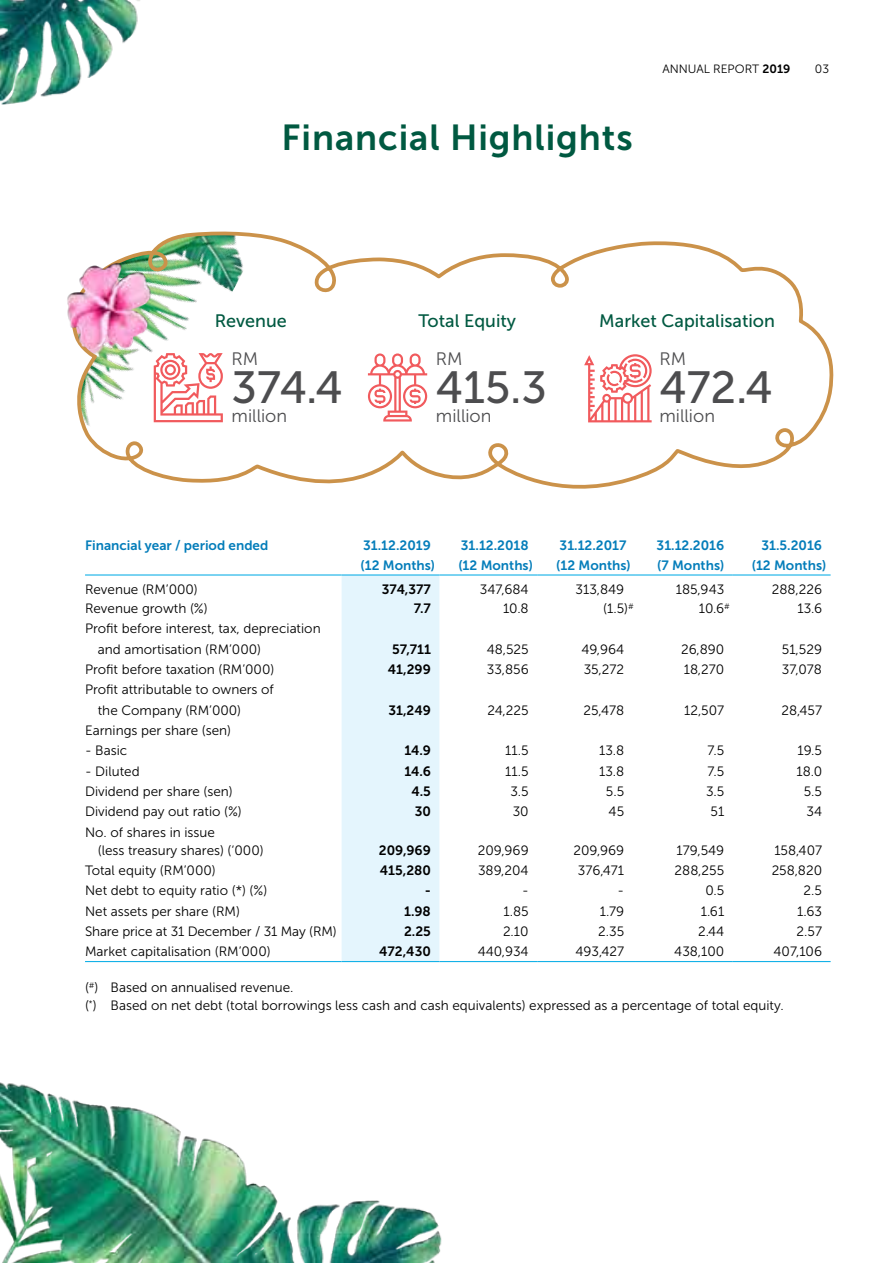
<style>
.page{position:relative;width:893px;height:1263px;background:#fff}
.page>*{position:absolute;margin:0;border:0;box-sizing:border-box;transform-origin:0 0}
.t1{font:45px "Museo Sans 500";color:#4d4d4f}
.t2{font:36px "Museo Sans 700";letter-spacing:.025em;color:#005941}
.t3{font:18px "Museo Sans 500";color:#005941}
.t4{font:18px "Museo Sans 300";color:#4d4d4f}
.t5{font:13.5px/20.4px "Museo Sans 300";color:#000}
.t6{font:13.5px "Museo Sans 700";color:#047dba}
.t7{font:13.5px "Museo Sans 700";color:#000}
.t8{font:12px "Museo Sans 300";color:#000}
.s1{font-family:"Museo Sans 700"}
</style>
<div class="page">
<img style="left:0;top:0;width:834px;height:1263px">
<h2 class="t2" style="left:282px;top:118px;width:352px">Financial Highlights</h2>
<p class="t8" style="left:662px;top:62px;width:130px">ANNUAL REPORT <span class="s1">2019</span></p>
<p class="t8" style="left:815px;top:62px;width:16px">03</p>
<h3 class="t3" style="left:215px;top:311px;width:74px">Revenue</h3>
<h3 class="t4" style="left:232px;top:349px;width:28px">RM</h3>
<h1 class="t1" style="left:232px;top:363px;width:113px">374.4</h1>
<h3 class="t4" style="left:232px;top:406px;width:57px">million</h3>
<h3 class="t3" style="left:418px;top:311px;width:99px">Total Equity</h3>
<h3 class="t3" style="left:599px;top:311px;width:177px">Market Capitalisation</h3>
<h3 class="t4" style="left:436px;top:349px;width:28px">RM</h3>
<h1 class="t1" style="left:436px;top:363px;width:113px">415.3</h1>
<h3 class="t4" style="left:659px;top:349px;width:28px">RM</h3>
<h1 class="t1" style="left:659px;top:363px;width:115px">472.4</h1>
<h3 class="t4" style="left:436px;top:406px;width:57px">million</h3>
<h3 class="t4" style="left:659px;top:406px;width:57px">million</h3>
<p class="t6" style="left:85px;top:537px;width:185px">Financial year / period ended</p>
<p class="t6" style="left:363px;top:537px;width:69px">31.12.2019</p>
<p class="t6" style="left:461px;top:537px;width:69px">31.12.2018</p>
<p class="t6" style="left:560px;top:537px;width:68px">31.12.2017</p>
<p class="t6" style="left:657px;top:537px;width:69px">31.12.2016</p>
<p class="t6" style="left:761px;top:537px;width:62px">31.5.2016</p>
<p class="t6" style="left:361px;top:558px;width:76px">(12 Months)</p>
<p class="t6" style="left:458px;top:558px;width:76px">(12 Months)</p>
<p class="t6" style="left:556px;top:558px;width:76px">(12 Months)</p>
<p class="t6" style="left:657px;top:558px;width:69px">(7 Months)</p>
<p class="t6" style="left:752px;top:558px;width:76px">(12 Months)</p>
<p class="t5" style="left:85px;top:579px;width:114px">Revenue (RM’000)</p>
<p class="t7" style="left:382px;top:581px;width:51px">374,377</p>
<p class="t5" style="left:480px;top:579px;width:50px">347,684</p>
<p class="t5" style="left:576px;top:579px;width:50px">313,849</p>
<p class="t5" style="left:676px;top:579px;width:50px">185,943</p>
<p class="t5" style="left:772px;top:579px;width:52px">288,226</p>
<p class="t5" style="left:85px;top:598px;width:124px">Revenue growth (%)</p>
<p class="t7" style="left:414px;top:601px;width:19px">7.7</p>
<p class="t5" style="left:503px;top:598px;width:27px">10.8</p>
<p class="t5" style="left:603px;top:598px;width:32px">(1.5)<sup>#</sup></p>
<p class="t5" style="left:699px;top:598px;width:33px">10.6<sup>#</sup></p>
<p class="t5" style="left:797px;top:598px;width:26px">13.6</p>
<p class="t5" style="left:98px;top:619px;width:224px;text-indent:-13px">Profit before interest, tax, depreciation and amortisation (RM’000)</p>
<p class="t7" style="left:392px;top:642px;width:40px">57,711</p>
<p class="t5" style="left:487px;top:639px;width:43px">48,525</p>
<p class="t5" style="left:581px;top:639px;width:44px">49,964</p>
<p class="t5" style="left:681px;top:639px;width:45px">26,890</p>
<p class="t5" style="left:782px;top:639px;width:42px">51,529</p>
<p class="t5" style="left:85px;top:659px;width:191px">Profit before taxation (RM’000)</p>
<p class="t7" style="left:388px;top:662px;width:45px">41,299</p>
<p class="t5" style="left:487px;top:659px;width:43px">33,856</p>
<p class="t5" style="left:584px;top:659px;width:42px">35,272</p>
<p class="t5" style="left:684px;top:659px;width:42px">18,270</p>
<p class="t5" style="left:782px;top:659px;width:42px">37,078</p>
<p class="t5" style="left:98px;top:680px;width:178px;text-indent:-13px">Profit attributable to owners of the Company (RM’000)</p>
<p class="t7" style="left:388px;top:703px;width:44px">31,249</p>
<p class="t5" style="left:488px;top:700px;width:43px">24,225</p>
<p class="t5" style="left:583px;top:700px;width:42px">25,478</p>
<p class="t5" style="left:684px;top:700px;width:42px">12,507</p>
<p class="t5" style="left:781px;top:700px;width:42px">28,457</p>
<p class="t5" style="left:85px;top:720px;width:148px">Earnings per share (sen)</p>
<p class="t5" style="left:85px;top:741px;width:44px">- Basic</p>
<p class="t7" style="left:404px;top:743px;width:28px">14.9</p>
<p class="t5" style="left:505px;top:741px;width:25px">11.5</p>
<p class="t5" style="left:599px;top:741px;width:26px">13.8</p>
<p class="t5" style="left:707px;top:741px;width:18px">7.5</p>
<p class="t5" style="left:797px;top:741px;width:26px">19.5</p>
<p class="t5" style="left:85px;top:761px;width:56px">- Diluted</p>
<p class="t7" style="left:405px;top:764px;width:28px">14.6</p>
<p class="t5" style="left:505px;top:761px;width:25px">11.5</p>
<p class="t5" style="left:599px;top:761px;width:26px">13.8</p>
<p class="t5" style="left:707px;top:761px;width:18px">7.5</p>
<p class="t5" style="left:796px;top:761px;width:27px">18.0</p>
<p class="t5" style="left:85px;top:781px;width:149px">Dividend per share (sen)</p>
<p class="t7" style="left:412px;top:784px;width:21px">4.5</p>
<p class="t5" style="left:510px;top:781px;width:20px">3.5</p>
<p class="t5" style="left:606px;top:781px;width:20px">5.5</p>
<p class="t5" style="left:706px;top:781px;width:20px">3.5</p>
<p class="t5" style="left:804px;top:781px;width:20px">5.5</p>
<p class="t5" style="left:85px;top:802px;width:158px">Dividend pay out ratio (%)</p>
<p class="t7" style="left:415px;top:804px;width:18px">30</p>
<p class="t5" style="left:513px;top:802px;width:18px">30</p>
<p class="t5" style="left:609px;top:802px;width:17px">45</p>
<p class="t5" style="left:710px;top:802px;width:15px">51</p>
<p class="t5" style="left:806px;top:802px;width:17px">34</p>
<p class="t5" style="left:98px;top:823px;width:167px;line-height:18px;text-indent:-13px">No. of shares in issue<br>(less treasury shares) (‘000)</p>
<p class="t7" style="left:379px;top:843px;width:54px">209,969</p>
<p class="t5" style="left:478px;top:840px;width:52px">209,969</p>
<p class="t5" style="left:573px;top:840px;width:52px">209,969</p>
<p class="t5" style="left:677px;top:840px;width:49px">179,549</p>
<p class="t5" style="left:774px;top:840px;width:49px">158,407</p>
<p class="t5" style="left:85px;top:860px;width:132px">Total equity (RM’000)</p>
<p class="t7" style="left:380px;top:863px;width:53px">415,280</p>
<p class="t5" style="left:478px;top:860px;width:52px">389,204</p>
<p class="t5" style="left:578px;top:860px;width:48px">376,471</p>
<p class="t5" style="left:675px;top:860px;width:51px">288,255</p>
<p class="t5" style="left:772px;top:860px;width:52px">258,820</p>
<p class="t5" style="left:85px;top:881px;width:184px">Net debt to equity ratio (*) (%)</p>
<p class="t7" style="left:425px;top:883px;width:8px">-</p>
<p class="t5" style="left:522px;top:881px;width:8px">-</p>
<p class="t5" style="left:618px;top:881px;width:8px">-</p>
<p class="t5" style="left:705px;top:881px;width:20px">0.5</p>
<p class="t5" style="left:804px;top:881px;width:20px">2.5</p>
<p class="t5" style="left:85px;top:901px;width:156px">Net assets per share (RM)</p>
<p class="t7" style="left:404px;top:904px;width:28px">1.98</p>
<p class="t5" style="left:504px;top:901px;width:27px">1.85</p>
<p class="t5" style="left:600px;top:901px;width:26px">1.79</p>
<p class="t5" style="left:701px;top:901px;width:25px">1.61</p>
<p class="t5" style="left:797px;top:901px;width:26px">1.63</p>
<p class="t5" style="left:85px;top:921px;width:253px">Share price at 31 December / 31 May (RM)</p>
<p class="t7" style="left:404px;top:924px;width:28px">2.25</p>
<p class="t5" style="left:503px;top:921px;width:27px">2.10</p>
<p class="t5" style="left:598px;top:921px;width:28px">2.35</p>
<p class="t5" style="left:698px;top:921px;width:28px">2.44</p>
<p class="t5" style="left:797px;top:921px;width:27px">2.57</p>
<p class="t5" style="left:85px;top:942px;width:187px">Market capitalisation (RM’000)</p>
<p class="t7" style="left:379px;top:944px;width:53px">472,430</p>
<p class="t5" style="left:478px;top:942px;width:53px">440,934</p>
<p class="t5" style="left:575px;top:942px;width:50px">493,427</p>
<p class="t5" style="left:674px;top:942px;width:52px">438,100</p>
<p class="t5" style="left:773px;top:942px;width:50px">407,106</p>
<p class="t5" style="left:85px;top:978px;width:700px;line-height:18px">(<sup>#</sup>) Based on annualised revenue.<br>(<sup>*</sup>) Based on net debt (total borrowings less cash and cash equivalents) expressed as a percentage of total equity.</p>
</div>
